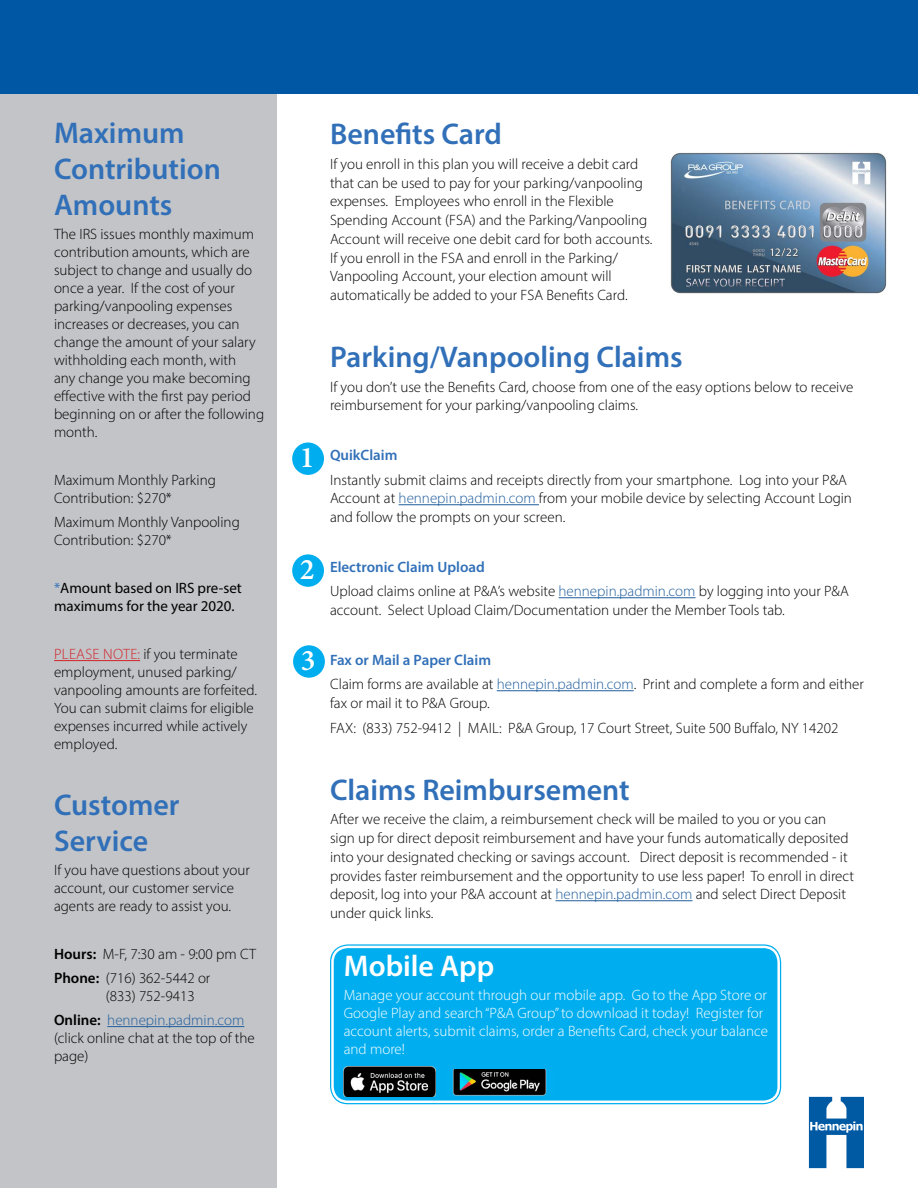
<style>
.page{position:relative;width:918px;height:1188px;background:#fff}
.page>*{position:absolute;margin:0;border:0;box-sizing:border-box;transform-origin:0 0}
.t1{font:600 30px/36px "Myriad Pro";color:#3170b8}
.t2{font:600 30px "Myriad Pro";color:#fff}
.t3{font:600 30px "Minion Pro";color:#fff}
.t4{font:300 15px/18px "Myriad Pro";color:#000}
.t5{font:300 15px/18px "Myriad Pro";color:#fff}
.t6{font:15px/18px "Myriad Pro";color:#000}
.t7{font:300 15px/24px "Myriad Pro";color:#215e9e;text-align:center}
.t8{font:600 15px "Myriad Pro";color:#3170b8}
.s1{color:#3170b8}
.s2{color:#d2232a}
.s3{font-weight:600}
.s4{color:#000}
.s5{font-weight:600;color:#000}
.s6{color:#215e9e}
.s7{font-weight:600;color:#3170b8}
.s8{font-style:inherit}
</style>
<div class="page">
<svg style="left:809px;top:1097px;width:55px;height:71px"></svg>
<div style="left:0;top:54px;width:276px;height:1134px;background:#c2c4c7"></div>
<hr style="left:399px;top:504px;width:140px;height:1px;background:#215e9e">
<hr style="left:559px;top:597px;width:137px;height:1px;background:#215e9e">
<hr style="left:497px;top:690px;width:137px;height:1px;background:#215e9e">
<hr style="left:556px;top:900px;width:137px;height:1px;background:#215e9e">
<img style="left:670px;top:152px;width:217px;height:142px">
<div style="left:292px;top:443px;width:32px;height:32px;background:#00aeef;border-radius:50%"></div>
<hr style="left:54px;top:660px;width:86px;height:1px;background:#d2232a">
<hr style="left:107px;top:1026px;width:137px;height:1px;background:#215e9e">
<div style="left:0;top:0;width:918px;height:94px;background:#0058a4"></div>
<div style="left:292px;top:554px;width:32px;height:33px;background:#00aeef;border-radius:50%"></div>
<div style="left:293px;top:645px;width:32px;height:33px;background:#00aeef;border-radius:50%"></div>
<div style="left:330px;top:944px;width:451px;height:160px;background:#00aeef;border-radius:18px"></div>
<div style="left:326px;top:941px;width:459px;height:167px;border:2px solid #fff;border-radius:21px"></div>
<div style="left:331px;top:946px;width:449px;height:157px;border:2px solid #fff;border-radius:15px"></div>
<img style="left:344px;top:1066px;width:92px;height:31px">
<img style="left:452px;top:1069px;width:95px;height:26px">
<h1 class="t1" style="left:54px;top:114px;width:168px">Maximum<br>Contribution<br>Amounts</h1>
<p class="t4" style="left:54px;top:225px;width:212px">The IRS issues monthly maximum contribution amounts, which are subject to change and usually do once a year. If the cost of your parking/vanpooling expenses increases or decreases, you can change the amount of your salary withholding each month, with<br>any change you make becoming effective with the first pay period beginning on or after the following month.</p>
<p class="t4" style="left:54px;top:471px;width:163px">Maximum Monthly Parking<br>Contribution: $270*</p>
<p class="t4" style="left:54px;top:513px;width:187px">Maximum Monthly Vanpooling<br>Contribution: $270*</p>
<p class="t6" style="left:54px;top:579px;width:189px"><span class="s1">*</span>Amount based on IRS pre-set maximums for the year 2020.</p>
<p class="t4" style="left:54px;top:645px;width:205px"><span class="s2">PLEASE NOTE:</span> if you terminate employment, unused parking/ vanpooling amounts are forfeited.<br>You can submit claims for eligible expenses incurred while actively employed.</p>
<h1 class="t1" style="left:54px;top:786px;width:127px">Customer<br>Service</h1>
<p class="t4" style="left:54px;top:861px;width:197px">If you have questions about your account, our customer service agents are ready to assist you.</p>
<p class="t4" style="left:54px;top:942px;width:204px;line-height:24px"><span class="s3">Hours:</span> M-F, 7:30 am - 9:00 pm CT<br><span class="s3">Phone:</span> (716) 362-5442 or</p>
<p class="t7" style="left:54px;top:984px;width:192px"><span class="s4">(833) 752-9413<br></span><span class="s5">Online:</span> hennepin.padmin.com</p>
<p class="t4" style="left:54px;top:1029px;width:202px">(click online chat at the top of the page)</p>
<h1 class="t1" style="left:330px;top:115px;width:174px">Benefits Card</h1>
<p class="t4" style="left:330px;top:154px;width:324px;line-height:18.8px">If you enroll in this plan you will receive a debit card that can be used to pay for your parking/vanpooling expenses. Employees who enroll in the Flexible Spending Account (FSA) and the Parking/Vanpooling Account will receive one debit card for both accounts.<br>If you enroll in the FSA and enroll in the Parking/ Vanpooling Account, your election amount will automatically be added to your FSA Benefits Card.</p>
<h1 class="t3" style="left:300px;top:437px;width:16px">1</h1>
<h1 class="t3" style="left:300px;top:549px;width:16px">2</h1>
<h1 class="t3" style="left:301px;top:640px;width:16px">3</h1>
<h1 class="t1" style="left:330px;top:338px;width:354px">Parking/Vanpooling Claims</h1>
<p class="t4" style="left:330px;top:377px;width:525px;line-height:18.8px">If you don’t use the Benefits Card, choose from one of the easy options below to receive reimbursement for your parking/vanpooling claims.</p>
<p class="t8" style="left:330px;top:445px;width:69px">QuikClaim</p>
<p class="t4" style="left:330px;top:470px;width:523px;line-height:18.8px">Instantly submit claims and receipts directly from your smartphone. Log into your P&amp;A<br>Account at <span class="s6">hennepin.padmin.com</span> from your mobile device by selecting Account Login and follow the prompts on your screen.</p>
<p class="t4" style="left:330px;top:554px;width:520px;line-height:24.8px"><span class="s7">Electronic Claim Upload<br></span>Upload claims online at P&amp;A’s website <span class="s6">hennepin.padmin.com</span> by logging into your P&amp;A</p>
<p class="t4" style="left:330px;top:601px;width:456px">account. Select Upload Claim/Documentation under the Member Tools tab.</p>
<p class="t4" style="left:330px;top:647px;width:535px;line-height:24.8px"><span class="s7">Fax or Mail a Paper Claim<br></span>Claim forms are available at <span class="s6">hennepin.padmin.com</span>. Print and complete a form and either</p>
<p class="t4" style="left:330px;top:690px;width:510px;line-height:24.8px">fax or mail it to P&amp;A Group.<br>FAX: <span class="s8">(</span>833) 752-9412 | MAIL: P&amp;A Group, 17 Court Street, Suite 500 Buffalo, NY 14202</p>
<h1 class="t1" style="left:330px;top:771px;width:301px">Claims Reimbursement</h1>
<p class="t4" style="left:330px;top:810px;width:526px;line-height:18.8px">After we receive the claim, a reimbursement check will be mailed to you or you can sign up for direct deposit reimbursement and have your funds automatically deposited into your designated checking or savings account. Direct deposit is recommended - it provides faster reimbursement and the opportunity to use less paper! To enroll in direct deposit, log into your P&amp;A account at <span class="s6">hennepin.padmin.com</span> and select Direct Deposit under quick links.</p>
<h1 class="t2" style="left:344px;top:946px;width:152px">Mobile App</h1>
<p class="t5" style="left:344px;top:985px;width:426px">Manage your account through our mobile app. Go to the App Store or Google Play and search “P&amp;A Group” to download it today! Register for account alerts, submit claims, order a Benefits Card, check your balance and more!</p>
</div>
